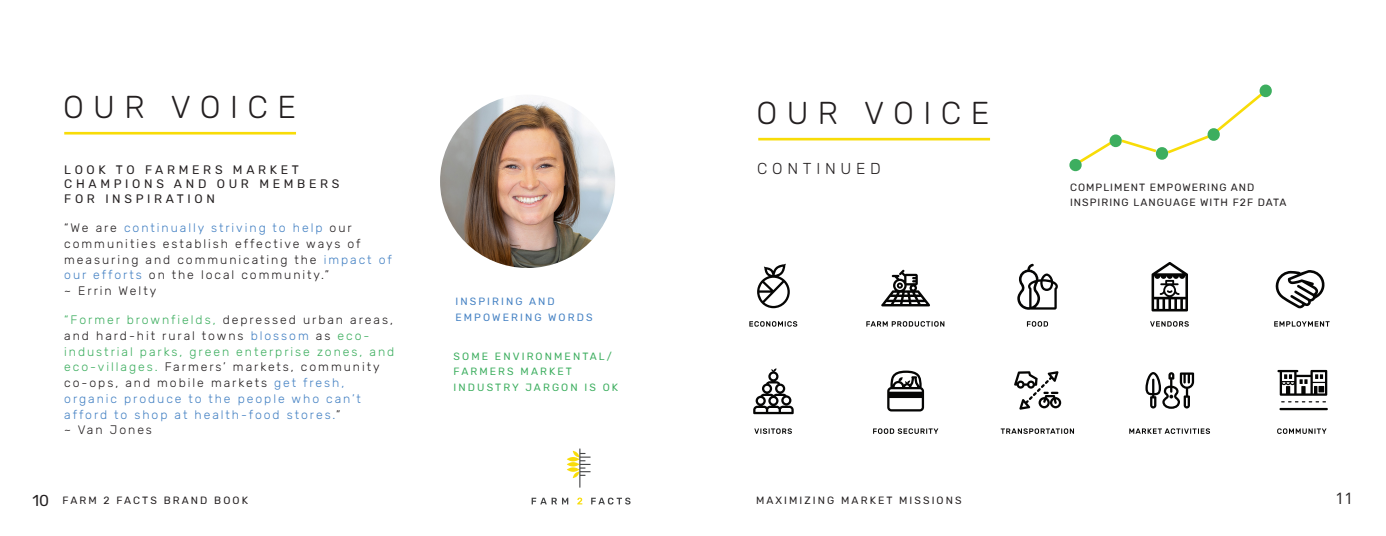
<style>
.page{position:relative;width:1386px;height:536px;background:#fff}
.page>*{position:absolute;margin:0;border:0;box-sizing:border-box;transform-origin:0 0}
.F2F_Brand_Book_Heade{font:300 31.5px "Rubik";letter-spacing:.3em;color:#231f20}
.F2F_Brand_Book_Heade-2{font:300 15.75px "Rubik";letter-spacing:.3em;color:#231f20}
.t1{font:15.75px "Open Sans";color:#231f20}
.F2F__Brand_Book_Para{font:300 12.25px/15.8px "Rubik";letter-spacing:.16em;color:#231f20}
.F2F_Brand_Book_Heade-3{font:12.25px/14.7px "Rubik";letter-spacing:.3em;color:#231f20}
.F2F_Table_Header{font:10.5px/15.8px "Rubik";letter-spacing:.1em;color:#231f20}
.F2F__Brand_Book_Para-2{font:10.5px/15.8px "Rubik";letter-spacing:.2em;color:#3dae5f}
.F2F_Table_Header-2{font:10.5px "Rubik";letter-spacing:.2em;color:#231f20}
.F2F__Brand_Book_Para-3{font:10.5px/15.8px "Rubik";letter-spacing:.2em;color:#4481c3}
.s1{color:#4481c3}
.s2{color:#3dae5f}
.s3{font-size:15.75px}
</style>
<div class="page">
<svg style="left:577px;top:497px;width:5px;height:7px"></svg>
<svg style="left:532px;top:497px;width:36px;height:7px"></svg>
<svg style="left:591px;top:497px;width:40px;height:7px"></svg>
<svg style="left:567px;top:448px;width:24px;height:39px"></svg>
<hr style="left:64px;top:132px;width:232px;height:2px;background:#f8dc08">
<img style="left:440px;top:98px;width:175px;height:170px">
<div style="left:1110px;top:134px;width:12px;height:13px;border:6px solid #3dae5f;border-radius:50%"></div>
<div style="left:1156px;top:147px;width:12px;height:13px;border:6px solid #3dae5f;border-radius:50%"></div>
<svg style="left:1165px;top:87px;width:104px;height:69px"></svg>
<div style="left:1260px;top:84px;width:12px;height:13px;border:6px solid #3dae5f;border-radius:50%"></div>
<svg style="left:1069px;top:137px;width:90px;height:31px"></svg>
<div style="left:1069px;top:159px;width:13px;height:12px;border:6px solid #3dae5f;border-radius:50%"></div>
<hr style="left:758px;top:138px;width:232px;height:2px;background:#f8dc08">
<svg style="left:757px;top:263px;width:33px;height:45px"></svg>
<svg style="left:753px;top:368px;width:41px;height:46px"></svg>
<svg style="left:749px;top:321px;width:48px;height:5px"></svg>
<svg style="left:754px;top:428px;width:38px;height:5px"></svg>
<svg style="left:881px;top:269px;width:49px;height:37px"></svg>
<svg style="left:887px;top:370px;width:37px;height:41px"></svg>
<svg style="left:866px;top:321px;width:78px;height:5px"></svg>
<svg style="left:873px;top:428px;width:65px;height:5px"></svg>
<svg style="left:1017px;top:263px;width:41px;height:46px"></svg>
<svg style="left:1014px;top:371px;width:47px;height:38px"></svg>
<svg style="left:1027px;top:321px;width:21px;height:5px"></svg>
<svg style="left:1145px;top:372px;width:49px;height:36px"></svg>
<svg style="left:1150px;top:321px;width:39px;height:5px"></svg>
<svg style="left:1129px;top:428px;width:81px;height:5px"></svg>
<svg style="left:1152px;top:262px;width:36px;height:49px"></svg>
<hr style="left:1279px;top:408px;width:49px;height:2px;background:#050504">
<svg style="left:1281px;top:401px;width:45px;height:1px"></svg>
<svg style="left:1277px;top:370px;width:50px;height:25px"></svg>
<svg style="left:1274px;top:321px;width:56px;height:5px"></svg>
<svg style="left:1277px;top:428px;width:50px;height:5px"></svg>
<svg style="left:1275px;top:270px;width:50px;height:38px"></svg>
<svg style="left:1001px;top:428px;width:73px;height:5px"></svg>
<p class="F2F_Brand_Book_Heade" style="left:63px;top:89px;width:235px">OUR VOICE</p>
<p class="F2F_Brand_Book_Heade-3" style="left:64px;top:162px;width:277px">LOOK TO FARMERS MARKET<br>CHAMPIONS AND OUR MEMBERS<br>FOR INSPIRATION</p>
<p class="F2F__Brand_Book_Para" style="left:64px;top:220px;width:329px">“We are <span class="s1">continually striving to help</span> our communities establish effective ways of measuring and communicating the <span class="s1">impact of our efforts</span> on the local community.”</p>
<p class="F2F__Brand_Book_Para" style="left:64px;top:283px;width:93px">~ Errin Welty</p>
<p class="F2F__Brand_Book_Para" style="left:64px;top:312px;width:332px"><span class="s2">“Former brownfields,</span> depressed urban areas, and hard-hit rural towns <span class="s1">blossom</span> as <span class="s2">eco&shy;industrial parks, green enterprise zones, and eco-villages.</span> Farmers’ markets, community co-ops, and mobile markets <span class="s1">get fresh, organic produce to the people who can’t afford to shop at health-food stores.</span>”</p>
<p class="F2F__Brand_Book_Para" style="left:64px;top:422px;width:89px">~ Van Jones</p>
<p class="F2F__Brand_Book_Para-3" style="left:455px;top:294px;width:139px">INSPIRING AND<br>EMPOWERING WORDS</p>
<p class="F2F__Brand_Book_Para-2" style="left:454px;top:348px;width:166px">SOME ENVIRONMENTAL/<br>FARMERS MARKET<br>INDUSTRY JARGON IS OK</p>
<p class="F2F_Brand_Book_Heade" style="left:756px;top:95px;width:235px">OUR VOICE</p>
<p class="F2F_Brand_Book_Heade-2" style="left:757px;top:159px;width:125px">CONTINUED</p>
<p class="F2F_Table_Header" style="left:1070px;top:179px;width:218px">COMPLIMENT EMPOWERING AND<br>INSPIRING LANGUAGE WITH F2F DATA</p>
<p class="F2F_Table_Header-2" style="left:32px;top:494px;width:217px"><span class="s3">10</span> FARM 2 FACTS BRAND BOOK</p>
<p class="F2F_Table_Header-2" style="left:756px;top:494px;width:207px">MAXIMIZING MARKET MISSIONS</p>
<p class="t1" style="left:1336px;top:487px;width:20px">11</p>
</div>
